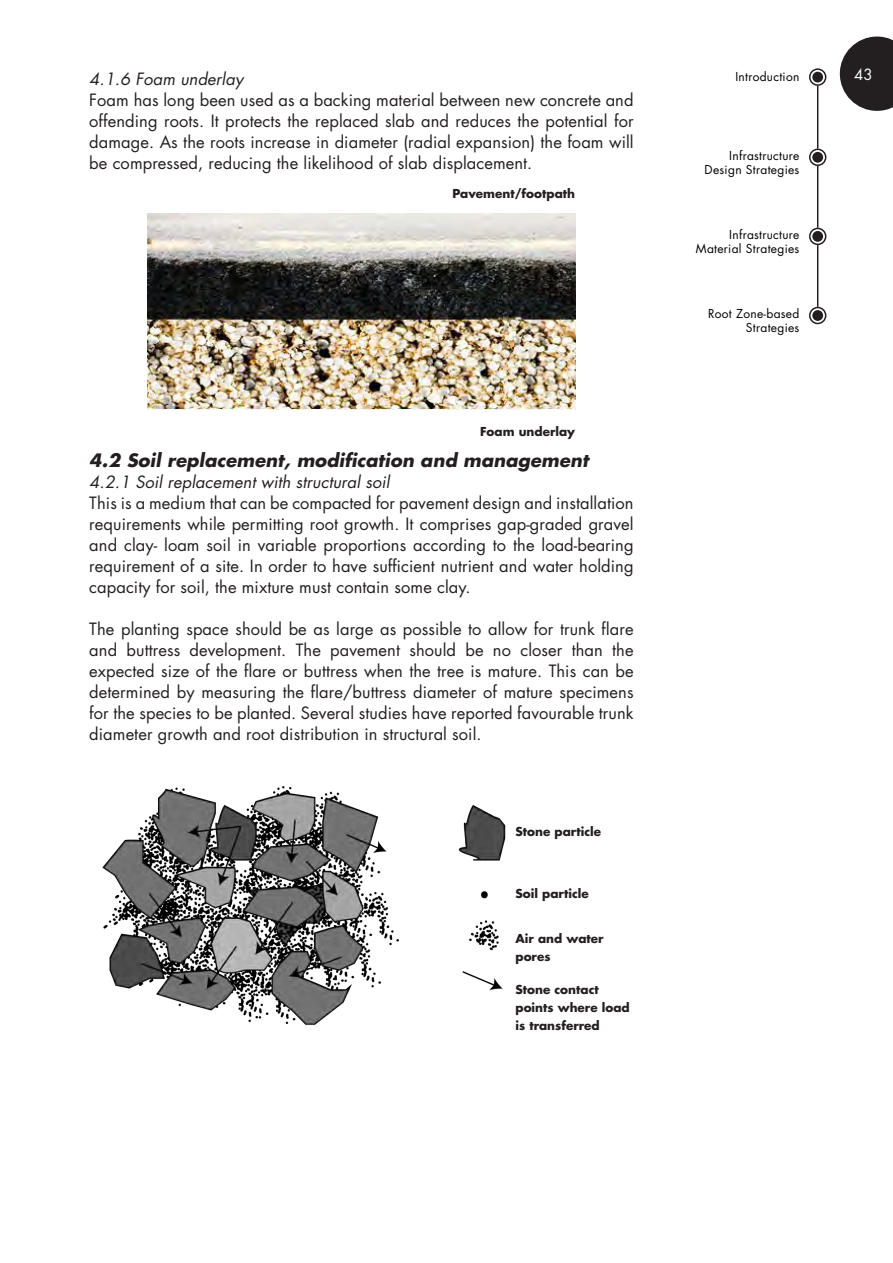
<style>
.page{position:relative;width:893px;height:1263px;background:#fff}
.page>*{position:absolute;margin:0;border:0;box-sizing:border-box;transform-origin:0 0}
.List_Paragraph{font:italic 700 18px "Futura";letter-spacing:.005em;color:#231f20}
.t1{font:16.5px/21px "Futura";letter-spacing:.005em;color:#231f20;text-align:justify}
.List_Paragraph-2{font:italic 16.5px "Futura";letter-spacing:.005em;color:#231f20}
.t2{font:15px "Futura";color:#fff}
.t3{font:700 12px/18px "Futura";color:#231f20}
.t4{font:12px/13.5px "Futura";letter-spacing:.025em;color:#000;text-align:right}
</style>
<div class="page">
<svg style="left:840px;top:37px;width:53px;height:74px;background:#454142"></svg>
<div style="left:812px;top:72px;width:11px;height:10px;background:#231f20;border-radius:50%"></div>
<div style="left:809px;top:68px;width:17px;height:18px;border:2px solid #231f20;border-radius:50%"></div>
<hr style="left:817px;top:86px;width:1px;height:63px;background:#231f20">
<hr style="left:817px;top:166px;width:1px;height:62px;background:#231f20">
<hr style="left:817px;top:245px;width:1px;height:62px;background:#231f20">
<div style="left:812px;top:152px;width:11px;height:11px;background:#231f20;border-radius:50%"></div>
<div style="left:809px;top:149px;width:17px;height:17px;border:2px solid #231f20;border-radius:50%"></div>
<div style="left:812px;top:231px;width:11px;height:11px;background:#231f20;border-radius:50%"></div>
<div style="left:809px;top:228px;width:17px;height:17px;border:2px solid #231f20;border-radius:50%"></div>
<div style="left:812px;top:310px;width:11px;height:11px;background:#231f20;border-radius:50%"></div>
<div style="left:809px;top:307px;width:17px;height:17px;border:2px solid #231f20;border-radius:50%"></div>
<img style="left:148px;top:214px;width:427px;height:196px">
<img style="left:102px;top:786px;width:404px;height:239px">
<p class="List_Paragraph-2" style="left:89px;top:68px;width:155px">4.1.6 Foam underlay</p>
<p class="t1" style="left:89px;top:89px;width:546px">Foam has long been used as a backing material between new concrete and offending roots. It protects the replaced slab and reduces the potential for damage. As the roots increase in diameter (radial expansion) the foam will be compressed, reducing the likelihood of slab displacement.</p>
<p class="t3" style="left:452px;top:184px;width:124px">Pavement/footpath</p>
<p class="t3" style="left:480px;top:422px;width:97px">Foam underlay</p>
<p class="List_Paragraph" style="left:89px;top:448px;width:501px">4.2 Soil replacement, modification and management</p>
<p class="List_Paragraph-2" style="left:89px;top:471px;width:302px">4.2.1 Soil replacement with structural soil</p>
<p class="t1" style="left:89px;top:492px;width:546px">This is a medium that can be compacted for pavement design and installation requirements while permitting root growth. It comprises gap-graded gravel and clay- loam soil in variable proportions according to the load-bearing requirement of a site. In order to have sufficient nutrient and water holding capacity for soil, the mixture must contain some clay.</p>
<p class="t1" style="left:89px;top:618px;width:546px">The planting space should be as large as possible to allow for trunk flare and buttress development. The pavement should be no closer than the expected size of the flare or buttress when the tree is mature. This can be determined by measuring the flare/buttress diameter of mature specimens for the species to be planted. Several studies have reported favourable trunk diameter growth and root distribution in structural soil.</p>
<p class="t3" style="left:515px;top:822px;width:87px">Stone particle</p>
<p class="t3" style="left:515px;top:884px;width:75px">Soil particle</p>
<p class="t3" style="left:515px;top:929px;width:90px">Air and water pores</p>
<p class="t3" style="left:515px;top:980px;width:116px">Stone contact points where load is transferred</p>
<p class="t4" style="left:735px;top:70px;width:66px">Introduction</p>
<p class="t2" style="left:854px;top:64px;width:20px">43</p>
<p class="t4" style="left:705px;top:149px;width:96px">Infrastructure<br>Design Strategies</p>
<p class="t4" style="left:696px;top:228px;width:105px">Infrastructure<br>Material Strategies</p>
<p class="t4" style="left:708px;top:307px;width:93px">Root Zone-based<br>Strategies</p>
</div>
